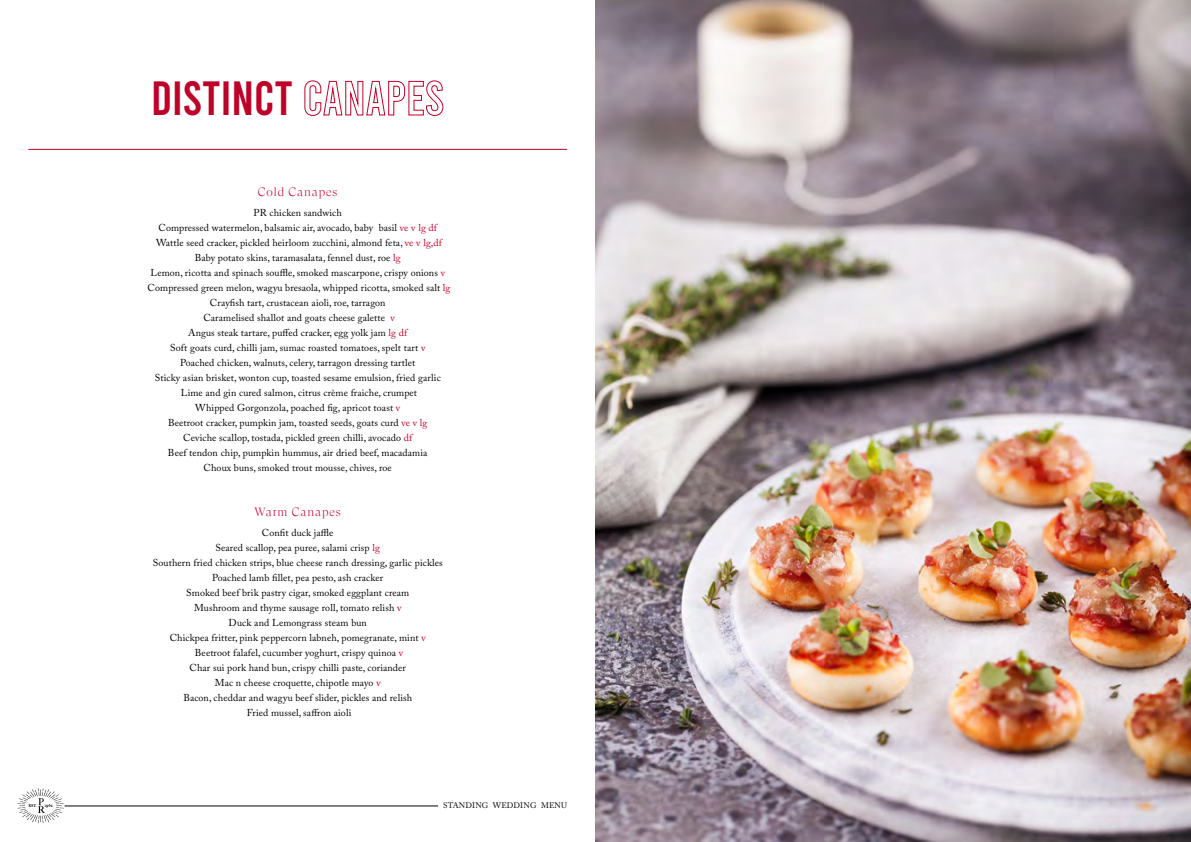
<style>
.page{position:relative;width:1191px;height:842px;background:#fff}
.page>*{position:absolute;margin:0;border:0;box-sizing:border-box;transform-origin:0 0}
.t1{font:48px "Bebas";color:#be0129}
.t2{font:300 12px "GT Super Display";letter-spacing:.07em;color:#be0129}
.t3{font:10px/15px "Adobe Caslon Pro";letter-spacing:.01em;color:#000;text-align:center}
.t4{font:8px "Adobe Caslon Pro";letter-spacing:.025em;color:#000}
.s1{color:#be0129}
</style>
<div class="page">
<img style="left:17px;top:788px;width:52px;height:36px">
<hr style="left:65px;top:806px;width:373px;height:1px;background:#000">
<hr style="left:28px;top:149px;width:539px;height:1px;background:#be0129">
<img style="left:595px;top:0;width:596px;height:842px">
<h1 class="t1" style="left:151px;top:74px;width:295px">DISTINCT CANAPES</h1>
<p class="t2" style="left:258px;top:186px;width:81px">Cold Canapes</p>
<p class="t3" style="left:148px;top:205px;width:304px">PR chicken sandwich<br>Compressed watermelon, balsamic air, avocado, baby basil <span class="s1">ve v lg df </span>Wattle seed cracker, pickled heirloom zucchini, almond feta, <span class="s1">ve v lg,df </span>Baby potato skins, taramasalata, fennel dust, roe <span class="s1">lg<br></span>Lemon, ricotta and spinach souffle, smoked mascarpone, crispy onions <span class="s1">v </span>Compressed green melon, wagyu bresaola, whipped ricotta, smoked salt <span class="s1">lg </span>Crayfish tart, crustacean aioli, roe, tarragon<br>Caramelised shallot and goats cheese galette <span class="s1">v<br></span>Angus steak tartare, puffed cracker, egg yolk jam <span class="s1">lg df<br></span>Soft goats curd, chilli jam, sumac roasted tomatoes, spelt tart <span class="s1">v<br></span>Poached chicken, walnuts, celery, tarragon dressing tartlet<br>Sticky asian brisket, wonton cup, toasted sesame emulsion, fried garlic Lime and gin cured salmon, citrus crème fraiche, crumpet<br>Whipped Gorgonzola, poached fig, apricot toast <span class="s1">v<br></span>Beetroot cracker, pumpkin jam, toasted seeds, goats curd <span class="s1">ve v lg<br></span>Ceviche scallop, tostada, pickled green chilli, avocado <span class="s1">df<br></span>Beef tendon chip, pumpkin hummus, air dried beef, macadamia<br>Choux buns, smoked trout mousse, chives, roe</p>
<p class="t2" style="left:255px;top:506px;width:88px">Warm Canapes</p>
<p class="t3" style="left:153px;top:525px;width:291px">Confit duck jaffle<br>Seared scallop, pea puree, salami crisp <span class="s1">lg<br></span>Southern fried chicken strips, blue cheese ranch dressing, garlic pickles Poached lamb fillet, pea pesto, ash cracker<br>Smoked beef brik pastry cigar, smoked eggplant cream<br>Mushroom and thyme sausage roll, tomato relish <span class="s1">v<br></span>Duck and Lemongrass steam bun<br>Chickpea fritter, pink peppercorn labneh, pomegranate, mint <span class="s1">v </span>Beetroot falafel, cucumber yoghurt, crispy quinoa <span class="s1">v<br></span>Char sui pork hand bun, crispy chilli paste, coriander<br>Mac n cheese croquette, chipotle mayo <span class="s1">v<br></span>Bacon, cheddar and wagyu beef slider, pickles and relish<br>Fried mussel, saffron aioli</p>
<p class="t4" style="left:443px;top:801px;width:125px">STANDING WEDDING MENU</p>
</div>
